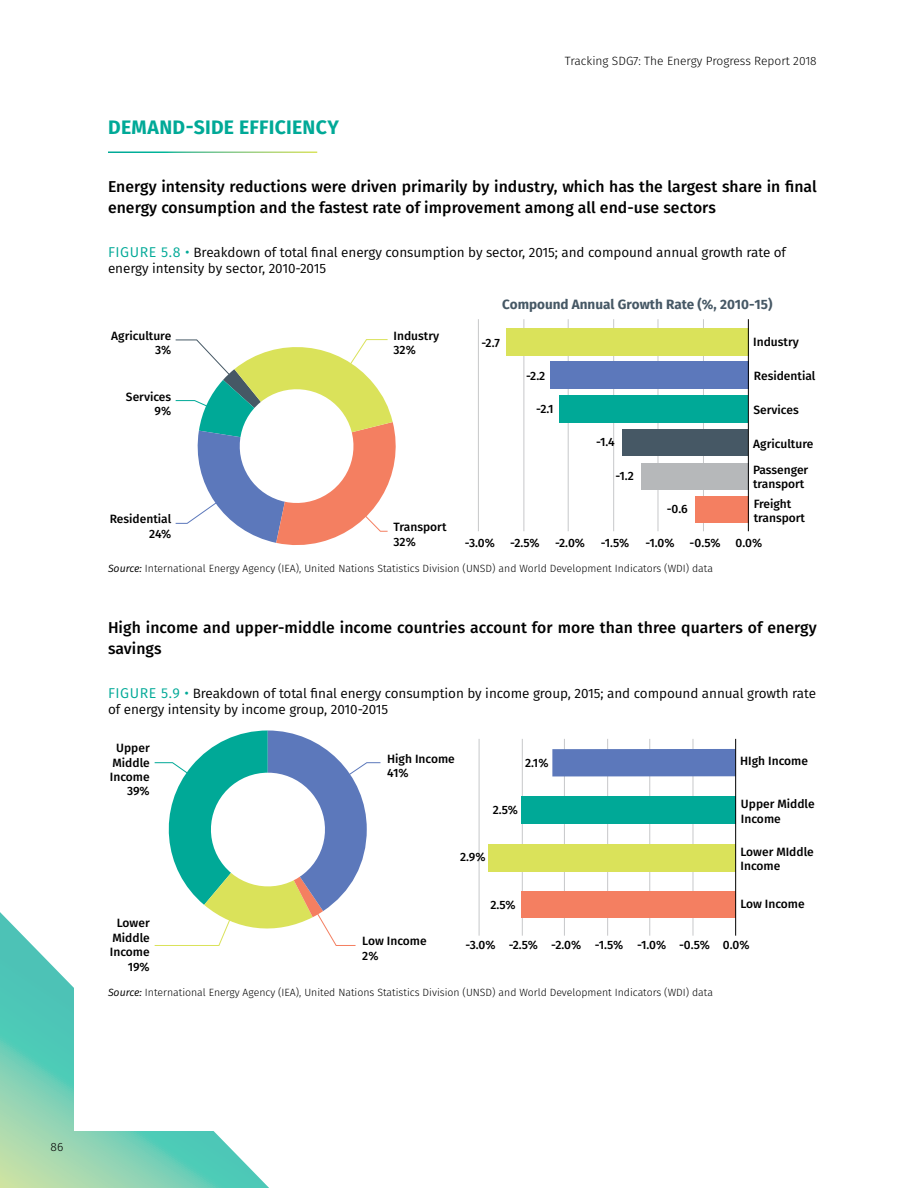
<style>
.page{position:relative;width:918px;height:1188px;background:#fff}
.page>*{position:absolute;margin:0;border:0;box-sizing:border-box;transform-origin:0 0}
.t1{font:700 19.5px "Fira Sans";letter-spacing:.015em;color:#00a997}
.t2{font:500 15.75px/21px "Fira Sans";letter-spacing:.005em;color:#000}
.t3{font:13.5px/16.5px "Fira Sans";letter-spacing:-.005em;color:#000}
.t4{font:700 13.5px "Fira Sans";color:#465865}
.t5{font:500 12px/14.4px "Fira Sans";color:#000}
.t6{font:300 12px "Fira Sans";color:#000}
.t7{font:300 10.5px "Fira Sans";color:#000}
.s1{font-size:14.25px;color:#00a997}
.s2{font-weight:400;font-style:italic}
</style>
<div class="page">
<svg style="left:0;top:912px;width:269px;height:276px;background:#87d5be"></svg>
<div style="left:74px;top:873px;width:258px;height:258px;background:#fff"></div>
<hr style="left:703px;top:319px;width:1px;height:212px;background:#c7c8ca">
<hr style="left:658px;top:319px;width:1px;height:212px;background:#c7c8ca">
<hr style="left:613px;top:319px;width:1px;height:212px;background:#c7c8ca">
<hr style="left:568px;top:319px;width:1px;height:212px;background:#c7c8ca">
<hr style="left:524px;top:319px;width:1px;height:212px;background:#c7c8ca">
<hr style="left:478px;top:319px;width:1px;height:212px;background:#c7c8ca">
<div style="left:550px;top:362px;width:198px;height:27px;background:#5c78bb"></div>
<div style="left:559px;top:395px;width:189px;height:28px;background:#00a997"></div>
<div style="left:622px;top:430px;width:126px;height:26px;background:#465865"></div>
<div style="left:641px;top:463px;width:107px;height:26px;background:#b6b8ba"></div>
<div style="left:695px;top:497px;width:53px;height:26px;background:#f47f61"></div>
<div style="left:506px;top:328px;width:242px;height:28px;background:#dae25a"></div>
<hr style="left:748px;top:319px;width:1px;height:212px;background:#000">
<svg style="left:175px;top:339px;width:221px;height:206px"></svg>
<hr style="left:693px;top:739px;width:1px;height:197px;background:#c7c8ca">
<hr style="left:650px;top:739px;width:1px;height:197px;background:#c7c8ca">
<hr style="left:607px;top:739px;width:1px;height:197px;background:#c7c8ca">
<hr style="left:564px;top:739px;width:1px;height:197px;background:#c7c8ca">
<hr style="left:522px;top:739px;width:1px;height:197px;background:#c7c8ca">
<hr style="left:479px;top:739px;width:1px;height:197px;background:#c7c8ca">
<div style="left:521px;top:796px;width:215px;height:28px;background:#00a997"></div>
<div style="left:488px;top:844px;width:248px;height:27px;background:#dae25a"></div>
<div style="left:521px;top:892px;width:215px;height:26px;background:#f47f61"></div>
<div style="left:552px;top:749px;width:184px;height:27px;background:#5c78bb"></div>
<hr style="left:735px;top:739px;width:1px;height:197px;background:#000">
<svg style="left:154px;top:730px;width:227px;height:216px"></svg>
<h1 class="t1" style="left:108px;top:110px;width:233px">DEMAND-SIDE EFFICIENCY</h1>
<p class="t6" style="left:565px;top:53px;width:253px">Tracking SDG7: The Energy Progress Report 2018</p>
<h2 class="t2" style="left:108px;top:175px;width:710px">Energy intensity reductions were driven primarily by industry, which has the largest share in final energy consumption and the fastest rate of improvement among all end-use sectors</h2>
<p class="t3" style="left:108px;top:243px;width:680px"><span class="s1">FIGURE 5.8 •</span> Breakdown of total final energy consumption by sector, 2015; and compound annual growth rate of energy intensity by sector, 2010-2015</p>
<p class="t5" style="left:111px;top:328px;width:62px;text-align:right">Agriculture<br>3%</p>
<p class="t5" style="left:126px;top:389px;width:47px;text-align:right">Services<br>9%</p>
<p class="t5" style="left:110px;top:511px;width:63px;text-align:right">Residential<br>24%</p>
<p class="t5" style="left:394px;top:328px;width:47px">Industry<br>32%</p>
<p class="t5" style="left:394px;top:519px;width:54px">Transport<br>32%</p>
<p class="t4" style="left:502px;top:293px;width:272px">Compound Annual Growth Rate (%, 2010-15)</p>
<p class="t5" style="left:481px;top:335px;width:20px">-2.7</p>
<p class="t5" style="left:526px;top:368px;width:21px">-2.2</p>
<p class="t5" style="left:536px;top:401px;width:19px">-2.1</p>
<p class="t5" style="left:596px;top:434px;width:20px">-1.4</p>
<p class="t5" style="left:615px;top:468px;width:20px">-1.2</p>
<p class="t5" style="left:667px;top:501px;width:23px">-0.6</p>
<p class="t5" style="left:753px;top:334px;width:47px">Industry</p>
<p class="t5" style="left:754px;top:368px;width:63px">Residential</p>
<p class="t5" style="left:753px;top:402px;width:47px">Services</p>
<p class="t5" style="left:753px;top:436px;width:62px">Agriculture</p>
<p class="t5" style="left:753px;top:463px;width:57px;line-height:13.5px">Passenger transport</p>
<p class="t5" style="left:754px;top:497px;width:53px;line-height:13.5px">Freight transport</p>
<p class="t5" style="left:465px;top:535px;width:31px">-3.0%</p>
<p class="t5" style="left:510px;top:535px;width:31px">-2.5%</p>
<p class="t5" style="left:555px;top:535px;width:32px">-2.0%</p>
<p class="t5" style="left:601px;top:535px;width:30px">-1.5%</p>
<p class="t5" style="left:645px;top:535px;width:31px">-1.0%</p>
<p class="t5" style="left:690px;top:535px;width:32px">-0.5%</p>
<p class="t5" style="left:736px;top:535px;width:28px">0.0%</p>
<p class="t7" style="left:108px;top:561px;width:607px"><span class="s2">Source:</span> International Energy Agency (IEA), United Nations Statistics Division (UNSD) and World Development Indicators (WDI) data</p>
<h2 class="t2" style="left:108px;top:616px;width:710px">High income and upper-middle income countries account for more than three quarters of energy savings</h2>
<p class="t3" style="left:108px;top:684px;width:709px"><span class="s1">FIGURE 5.9 •</span> Breakdown of total final energy consumption by income group, 2015; and compound annual growth rate of energy intensity by income group, 2010-2015</p>
<p class="t5" style="left:110px;top:740px;width:41px;text-align:right">Upper<br>Middle<br>Income<br>39%</p>
<p class="t5" style="left:110px;top:915px;width:41px;text-align:right">Lower<br>Middle<br>Income<br>19%</p>
<p class="t5" style="left:387px;top:751px;width:69px">High Income<br>41%</p>
<p class="t5" style="left:740px;top:753px;width:69px">HIgh Income</p>
<p class="t5" style="left:741px;top:796px;width:75px">Upper Middle<br>Income</p>
<p class="t5" style="left:741px;top:844px;width:75px">Lower MIddle<br>Income</p>
<p class="t5" style="left:740px;top:896px;width:66px">Low Income</p>
<p class="t5" style="left:525px;top:755px;width:25px">2.1%</p>
<p class="t5" style="left:493px;top:802px;width:27px">2.5%</p>
<p class="t5" style="left:460px;top:849px;width:27px">2.9%</p>
<p class="t5" style="left:491px;top:897px;width:27px">2.5%</p>
<p class="t5" style="left:466px;top:937px;width:285px">-3.0% -2.5% -2.0% -1.5% -1.0% -0.5% 0.0%</p>
<p class="t5" style="left:362px;top:933px;width:66px">Low Income<br>2%</p>
<p class="t7" style="left:108px;top:985px;width:607px"><span class="s2">Source:</span> International Energy Agency (IEA), United Nations Statistics Division (UNSD) and World Development Indicators (WDI) data</p>
<p class="t6" style="left:51px;top:1138px;width:14px">86</p>
</div>
